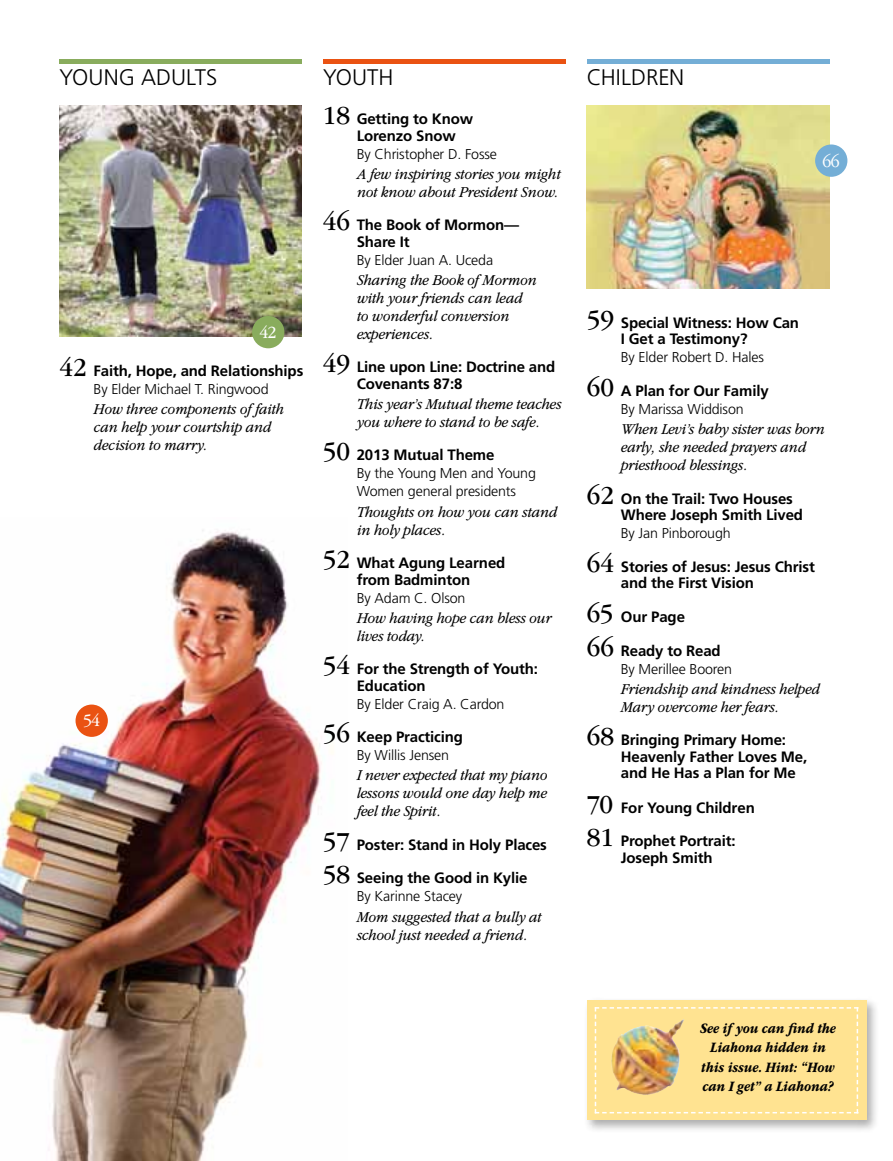
<style>
.page{position:relative;width:893px;height:1161px;background:#fff}
.page>*{position:absolute;margin:0;border:0;box-sizing:border-box;transform-origin:0 0}
.t1{font:300 22.5px "Frutigerlds Lat";letter-spacing:-.005em;color:#000}
.t2{font:300 18px "Garamondlds Lat Plus";color:#fff}
.t3{font:italic 300 15.75px/18px "Garamondlds Lat Plus";letter-spacing:-.01em;color:#000;scale:.95 1}
.t4{font:700 15px/16.5px "Frutigerlds Lat";letter-spacing:-.01em;color:#000}
.t5{font:italic 700 15px/19.5px "Garamondlds Lat";letter-spacing:-.005em;color:#000;text-align:center;scale:.85 1}
.t6{font:300 14.25px/18px "Frutigerlds Lat";letter-spacing:-.01em;color:#000}
.s1{font-family:"Garamondlds Lat";font-weight:400;font-size:27px}
</style>
<div class="page">
<hr style="left:60px;top:60px;width:242px;height:4px;background:#89ac5d">
<hr style="left:323px;top:60px;width:243px;height:4px;background:#ea5212">
<hr style="left:587px;top:60px;width:242px;height:4px;background:#74aed6">
<img style="left:60px;top:105px;width:242px;height:231px">
<div style="left:252px;top:316px;width:32px;height:32px;background:#89ac5d;border-radius:50%"></div>
<img style="left:587px;top:105px;width:242px;height:183px">
<div style="left:815px;top:144px;width:32px;height:33px;background:#74aed6;border-radius:50%"></div>
<img style="left:0;top:530px;width:333px;height:631px">
<div style="left:76px;top:704px;width:32px;height:33px;background:#ea5212;border-radius:50%"></div>
<div style="left:583px;top:996px;width:296px;height:136px;background:#000;opacity:.32"></div>
<div style="left:587px;top:1000px;width:279px;height:120px;background:#ffe391"></div>
<svg style="left:595px;top:1007px;width:263px;height:106px"></svg>
<h1 class="t1" style="left:60px;top:61px;width:97px">Young Adu</h1>
<h1 class="t1" style="left:186px;top:61px;width:30px">lts</h1>
<p class="t2" style="left:260px;top:319px;width:19px">42</p>
<p class="t4" style="left:60px;top:362px;width:245px"><span class="s1">42</span> Faith, Hope, and Relationships</p>
<p class="t6" style="left:94px;top:379px;width:177px">By Elder Michael T. Ringwood</p>
<p class="t3" style="left:94px;top:399px;width:202px">How three components of faith can help your courtship and decision to marry.</p>
<p class="t2" style="left:83px;top:707px;width:19px">54</p>
<h1 class="t1" style="left:323px;top:61px;width:68px">Youth</h1>
<p class="t4" style="left:357px;top:110px;width:118px;text-indent:-34px"><span class="s1">18</span> Getting to Know<br>Lorenzo Snow</p>
<p class="t6" style="left:357px;top:144px;width:142px">By Christopher D. Fosse</p>
<p class="t3" style="left:357px;top:164px;width:216px">A few inspiring stories you might not know about President Snow.</p>
<p class="t4" style="left:357px;top:216px;width:164px;text-indent:-34px"><span class="s1">46</span> The Book of Mormon—<br>Share It</p>
<p class="t6" style="left:357px;top:250px;width:138px">By Elder Juan A. Uceda</p>
<p class="t3" style="left:357px;top:270px;width:191px">Sharing the Book of Mormon with your friends can lead to wonderful conversion experiences.</p>
<p class="t4" style="left:357px;top:358px;width:200px;text-indent:-34px"><span class="s1">49</span> Line upon Line: Doctrine and<br>Covenants 87:8</p>
<p class="t3" style="left:357px;top:394px;width:217px">This year’s Mutual theme teaches you where to stand to be safe.</p>
<p class="t4" style="left:323px;top:446px;width:173px"><span class="s1">50</span> 2013 Mutual Theme</p>
<p class="t6" style="left:357px;top:464px;width:181px">By the Young Men and Young<br>Women general presidents</p>
<p class="t3" style="left:357px;top:502px;width:213px">Thoughts on how you can stand in holy places.</p>
<p class="t4" style="left:323px;top:554px;width:184px;text-align:center"><span class="s1">52</span> What Agung Learned from Badminton</p>
<p class="t6" style="left:357px;top:588px;width:110px">By Adam C. Olson</p>
<p class="t3" style="left:357px;top:608px;width:206px">How having hope can bless our lives today.</p>
<p class="t4" style="left:357px;top:660px;width:183px;text-indent:-34px"><span class="s1">54</span> For the Strength of Youth:<br>Education</p>
<p class="t6" style="left:357px;top:694px;width:149px">By Elder Craig A. Cardon</p>
<p class="t4" style="left:323px;top:728px;width:142px"><span class="s1">56</span> Keep Practicing</p>
<p class="t6" style="left:357px;top:745px;width:94px">By Willis Jensen</p>
<p class="t3" style="left:357px;top:765px;width:202px;text-align:justify">I never expected that my piano lessons would one day help me feel the Spirit.</p>
<p class="t4" style="left:323px;top:835px;width:226px"><span class="s1">57</span> Poster: Stand in Holy Places</p>
<p class="t4" style="left:323px;top:869px;width:206px"><span class="s1">58</span> Seeing the Good in Kylie</p>
<p class="t6" style="left:357px;top:887px;width:107px">By Karinne Stacey</p>
<p class="t3" style="left:357px;top:907px;width:196px">Mom suggested that a bully at school just needed a friend.</p>
<h1 class="t1" style="left:587px;top:61px;width:96px">Children</h1>
<p class="t2" style="left:822px;top:148px;width:19px">66</p>
<p class="t4" style="left:621px;top:313px;width:180px;text-indent:-34px"><span class="s1">59</span> Special Witness: How Can<br>I Get a Testimony?</p>
<p class="t6" style="left:621px;top:348px;width:145px">By Elder Robert D. Hales</p>
<p class="t4" style="left:587px;top:381px;width:183px"><span class="s1">60</span> A Plan for Our Family</p>
<p class="t6" style="left:621px;top:399px;width:124px">By Marissa Widdison</p>
<p class="t3" style="left:621px;top:419px;width:216px">When Levi’s baby sister was born early, she needed prayers and priesthood blessings.</p>
<p class="t4" style="left:621px;top:489px;width:184px;text-indent:-34px"><span class="s1">62</span> On the Trail: Two Houses<br>Where Joseph Smith Lived</p>
<p class="t6" style="left:621px;top:523px;width:111px">By Jan Pinborough</p>
<p class="t4" style="left:621px;top:557px;width:195px;text-indent:-34px"><span class="s1">64</span> Stories of Jesus: Jesus Christ and the First Vision</p>
<p class="t4" style="left:587px;top:608px;width:100px"><span class="s1">65</span> Our Page</p>
<p class="t4" style="left:587px;top:641px;width:135px"><span class="s1">66</span> Ready to Read</p>
<p class="t6" style="left:621px;top:659px;width:113px">By Merillee Booren</p>
<p class="t3" style="left:621px;top:679px;width:211px">Friendship and kindness helped<br>Mary overcome her fears.</p>
<p class="t4" style="left:621px;top:731px;width:188px;text-indent:-34px"><span class="s1">68</span> Bringing Primary Home:<br>H eavenly Father Loves Me, and He Has a Plan for Me</p>
<p class="t4" style="left:587px;top:798px;width:170px"><span class="s1">70</span> For Young Children</p>
<p class="t4" style="left:621px;top:832px;width:116px;text-indent:-34px"><span class="s1">81</span> Prophet Portrait:<br>Joseph Smith</p>
<p class="t5" style="left:700px;top:1017px;width:161px">See if you can find the<br>Liahona hidden in this issue. Hint: “How can I get” a Liahona?</p>
</div>
